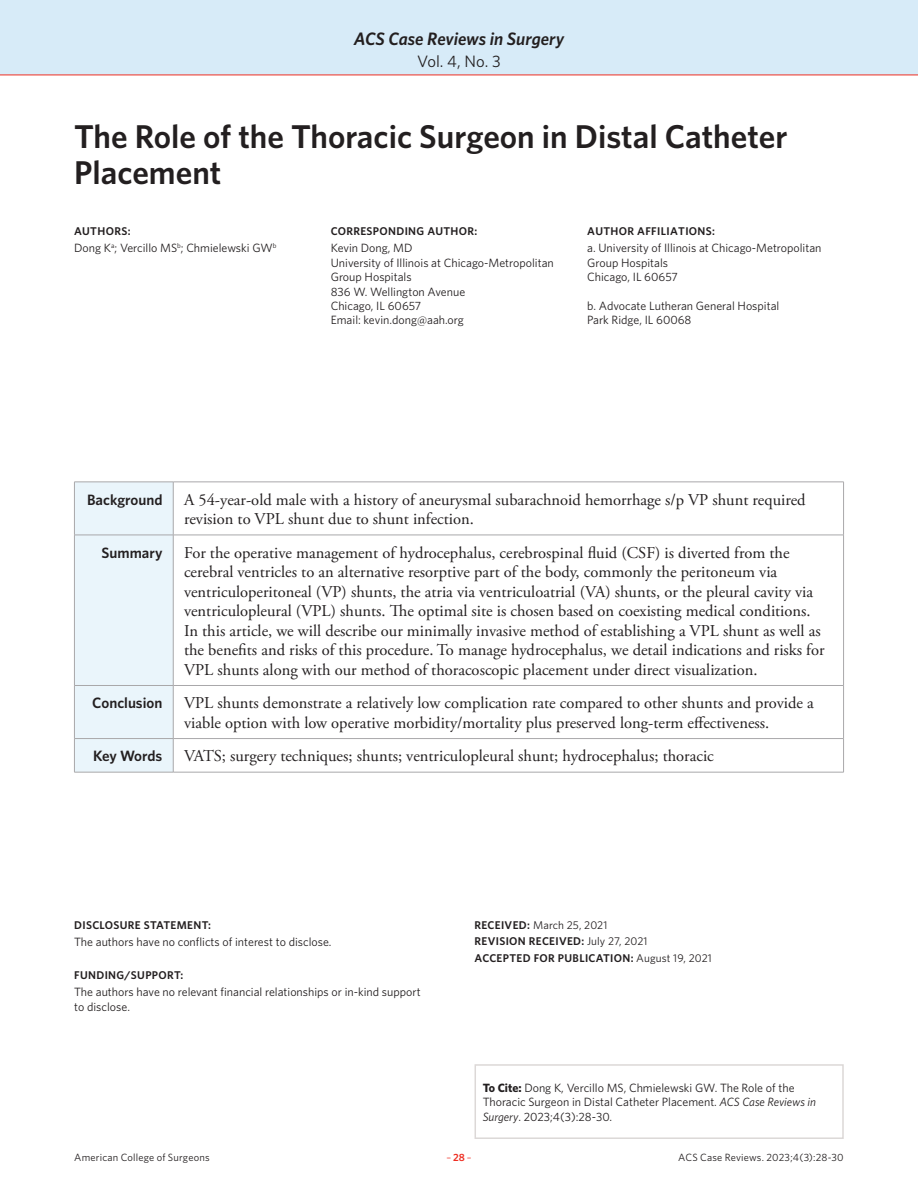
<style>
.page{position:relative;width:918px;height:1188px;background:#fff}
.page>*{position:absolute;margin:0;border:0;box-sizing:border-box;transform-origin:0 0}
.Article_Title{font:600 33px/36px "Whitney";color:#231f20}
.t1{font:italic 600 18px "Whitney";letter-spacing:-.005em;color:#231f20}
.Chart_Body{font:16.5px/19.5px "Adobe Garamond Pro";color:#231f20}
.t2{font:16.5px "Whitney";color:#231f20}
.Chart_Head{font:600 15px "Whitney";color:#231f20}
.Authors_Body{font:12px/14.4px "Whitney";color:#231f20}
.Article_Body_no_indent{font:12px/14.4px "Whitney";color:#231f20}
.Authors_Head{font:600 11.25px "Whitney";letter-spacing:.03em;color:#231f20}
.Authors_Head-2{font:11.25px "Whitney";letter-spacing:.01em;color:#231f20}
.Authors_Head-3{font:600 11.25px "Whitney";letter-spacing:.03em;color:#231f20}
.t3{font:10.5px "Whitney";letter-spacing:.015em;color:#231f20}
.t4{font:10.5px "Whitney";color:#ee2e22}
.s1{font-weight:600}
.s2{font-weight:400}
.s3{font-weight:700}
.s4{font-style:italic}
</style>
<div class="page">
<div style="left:0;top:0;width:918px;height:75px;background:#d7ebf8"></div>
<hr style="left:0;top:75px;width:918px;height:1px;background:#ee2e22">
<div style="left:75px;top:483px;width:98px;height:289px;background:#eaf5fb"></div>
<hr style="left:74px;top:482px;width:99px;height:1px;background:#a9a8aa">
<hr style="left:74px;top:482px;width:1px;height:53px;background:#a9a8aa">
<hr style="left:173px;top:482px;width:671px;height:1px;background:#a9a8aa">
<hr style="left:173px;top:482px;width:1px;height:53px;background:#a9a8aa">
<hr style="left:843px;top:482px;width:1px;height:53px;background:#a9a8aa">
<hr style="left:74px;top:535px;width:99px;height:1px;background:#a9a8aa">
<hr style="left:74px;top:535px;width:1px;height:150px;background:#a9a8aa">
<hr style="left:173px;top:535px;width:671px;height:1px;background:#a9a8aa">
<hr style="left:173px;top:535px;width:1px;height:150px;background:#a9a8aa">
<hr style="left:843px;top:535px;width:1px;height:150px;background:#a9a8aa">
<hr style="left:74px;top:685px;width:99px;height:1px;background:#a9a8aa">
<hr style="left:74px;top:686px;width:1px;height:52px;background:#a9a8aa">
<hr style="left:173px;top:685px;width:671px;height:1px;background:#a9a8aa">
<hr style="left:173px;top:686px;width:1px;height:52px;background:#a9a8aa">
<hr style="left:843px;top:686px;width:1px;height:52px;background:#a9a8aa">
<hr style="left:74px;top:738px;width:99px;height:1px;background:#a9a8aa">
<hr style="left:74px;top:739px;width:1px;height:33px;background:#a9a8aa">
<hr style="left:173px;top:738px;width:671px;height:1px;background:#a9a8aa">
<hr style="left:173px;top:739px;width:1px;height:33px;background:#a9a8aa">
<hr style="left:843px;top:739px;width:1px;height:33px;background:#a9a8aa">
<hr style="left:74px;top:772px;width:99px;height:1px;background:#a9a8aa">
<hr style="left:173px;top:772px;width:671px;height:1px;background:#a9a8aa">
<div style="left:475px;top:1064px;width:369px;height:75px;border:2px solid #dcd8d7"></div>
<p class="t1" style="left:354px;top:26px;width:212px">ACS Case Reviews in Surgery</p>
<p class="t2" style="left:417px;top:50px;width:85px">Vol. 4, No. 3</p>
<p class="Article_Title" style="left:74px;top:118px;width:715px">The Role of the Thoracic Surgeon in Distal Catheter<br>Placement</p>
<p class="Authors_Head" style="left:74px;top:223px;width:58px">AUTHORS:</p>
<p class="Authors_Head" style="left:331px;top:223px;width:148px">CORRESPONDING AUTHOR:</p>
<p class="Authors_Head-3" style="left:587px;top:224px;width:129px">AUTHOR AFFILIATIONS:</p>
<p class="Authors_Body" style="left:74px;top:241px;width:204px">Dong K<sup>a</sup>; Vercillo MS<sup>b</sup>; Chmielewski GW<sup>b</sup></p>
<p class="Authors_Body" style="left:331px;top:241px;width:83px">Kevin Dong, MD</p>
<p class="Authors_Body" style="left:331px;top:255px;width:225px">University of Illinois at Chicago-Metropolitan<br>Group Hospitals</p>
<p class="Authors_Body" style="left:331px;top:284px;width:136px">836 W. Wellington Avenue</p>
<p class="Authors_Body" style="left:331px;top:298px;width:92px">Chicago, IL 60657</p>
<p class="Authors_Body" style="left:331px;top:313px;width:135px">Email: kevin.dong@aah.org</p>
<p class="Authors_Body" style="left:587px;top:241px;width:236px">a. University of Illinois at Chicago-Metropolitan<br>Group Hospitals</p>
<p class="Authors_Body" style="left:587px;top:270px;width:92px">Chicago, IL 60657</p>
<p class="Authors_Body" style="left:587px;top:298px;width:194px">b. Advocate Lutheran General Hospital</p>
<p class="Authors_Body" style="left:587px;top:313px;width:106px">Park Ridge, IL 60068</p>
<p class="Chart_Head" style="left:87px;top:489px;width:77px">Background</p>
<p class="Chart_Body" style="left:184px;top:490px;width:623px">A 54-year-old male with a history of aneurysmal subarachnoid hemorrhage s/p VP shunt required revision to VPL shunt due to shunt infection.</p>
<p class="Chart_Head" style="left:102px;top:543px;width:62px">Summary</p>
<p class="Chart_Body" style="left:184px;top:543px;width:642px">For the operative management of hydrocephalus, cerebrospinal fluid (CSF) is diverted from the cerebral ventricles to an alternative resorptive part of the body, commonly the peritoneum via ventriculoperitoneal (VP) shunts, the atria via ventriculoatrial (VA) shunts, or the pleural cavity via ventriculopleural (VPL) shunts. The optimal site is chosen based on coexisting medical conditions.<br>In this article, we will describe our minimally invasive method of establishing a VPL shunt as well as the benefits and risks of this procedure. To manage hydrocephalus, we detail indications and risks for VPL shunts along with our method of thoracoscopic placement under direct visualization.</p>
<p class="Chart_Head" style="left:92px;top:693px;width:72px">Conclusion</p>
<p class="Chart_Body" style="left:184px;top:694px;width:631px">VPL shunts demonstrate a relatively low complication rate compared to other shunts and provide a viable option with low operative morbidity/mortality plus preserved long-term effectiveness.</p>
<p class="Chart_Head" style="left:93px;top:746px;width:71px">Key Words</p>
<p class="Chart_Body" style="left:184px;top:747px;width:531px">VATS; surgery techniques; shunts; ventriculopleural shunt; hydrocephalus; thoracic</p>
<p class="Authors_Head" style="left:74px;top:918px;width:138px">DISCLOSURE STATEMENT:</p>
<p class="Article_Body_no_indent" style="left:74px;top:935px;width:259px">The authors have no conflicts of interest to disclose.</p>
<p class="Authors_Head" style="left:74px;top:968px;width:111px">FUNDING/SUPPORT:</p>
<p class="Article_Body_no_indent" style="left:74px;top:985px;width:348px">The authors have no relevant financial relationships or in-kind support to disclose.</p>
<p class="Authors_Head-2" style="left:475px;top:918px;width:134px"><span class="s1">RECEIVED:</span> March 25, 2021</p>
<p class="Authors_Head" style="left:475px;top:934px;width:175px">REVISION RECEIVED: <span class="s2">July 27, 2021</span></p>
<p class="Authors_Head" style="left:475px;top:950px;width:239px">ACCEPTED FOR PUBLICATION: <span class="s2">August 19, 2021</span></p>
<p class="Authors_Body" style="left:483px;top:1080px;width:335px"><span class="s3">To Cite:</span> Dong K, Vercillo MS, Chmielewski GW. The Role of the<br>Thoracic Surgeon in Distal Catheter Placement. <span class="s4">ACS Case Reviews in<br>Surgery</span>. 2023;4(3):28-30.</p>
<p class="t3" style="left:74px;top:1150px;width:137px">American College of Surgeons</p>
<p class="t4" style="left:446px;top:1150px;width:27px">–<span class="s1">28</span>–</p>
<p class="t3" style="left:678px;top:1150px;width:167px">ACS Case Reviews. 2023;4(3):28-30</p>
</div>
